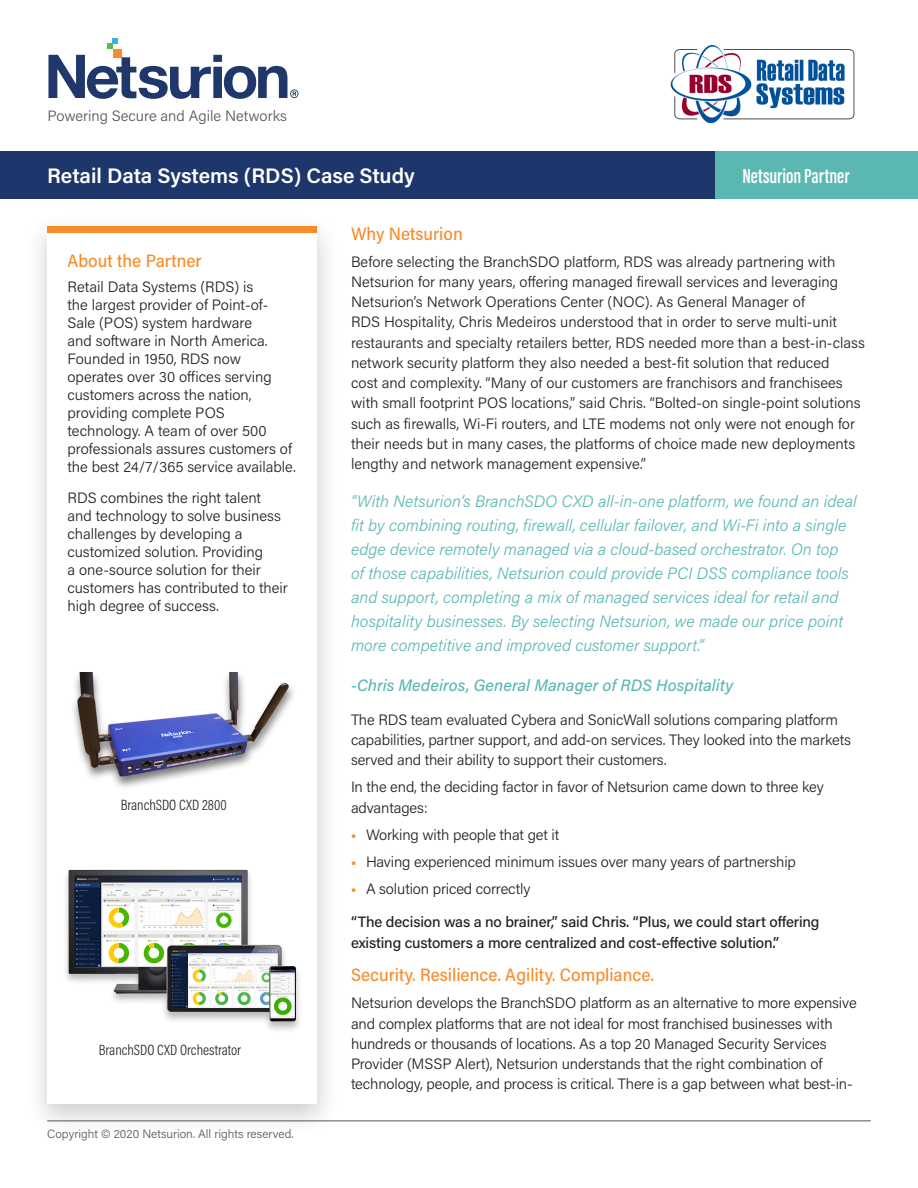
<style>
.page{position:relative;width:918px;height:1188px;background:#fff}
.page>*{position:absolute;margin:0;border:0;box-sizing:border-box;transform-origin:0 0}
.t1{font:600 21px "Acumin Pro";letter-spacing:-.005em;color:#fff}
.t2{font:600 21px "Acumin Pro Extra Cond";color:#fff}
.t3{font:500 18px "Acumin Pro Semi Cond";color:#f68c2c}
.t4{font:italic 300 16.5px/24px "Acumin Pro";color:#5ab7b2}
.t5{font:italic 500 16.5px "Acumin Pro";color:#5ab7b2}
.t6{font:300 15px/20.2px "Acumin Pro";letter-spacing:-.005em;color:#231f20}
.t7{font:500 15px/20.2px "Acumin Pro";letter-spacing:-.01em;color:#231f20}
.t8{font:300 15px "Acumin Pro Cond";color:#231f20}
.t9{font:300 15px "Acumin Pro";color:#55565a}
.t10{font:300 12px "Acumin Pro";color:#55565a}
.s1{color:#f68c2c}
</style>
<div class="page">
<div style="left:25px;top:213px;width:315px;height:923px;background:#231f20;opacity:.23"></div>
<div style="left:47px;top:226px;width:270px;height:878px;background:#fff"></div>
<div style="left:0;top:152px;width:716px;height:47px;background:#1d366c"></div>
<hr style="left:47px;top:1120px;width:824px;height:1px;background:#55565a">
<div style="left:47px;top:226px;width:270px;height:6px;background:#f68c2c"></div>
<div style="left:716px;top:152px;width:202px;height:47px;background:#5ab7b2"></div>
<div style="left:113px;top:49px;width:9px;height:8px;background:#f68c2c"></div>
<svg style="left:108px;top:38px;width:10px;height:11px"></svg>
<svg style="left:48px;top:55px;width:250px;height:44px"></svg>
<img style="left:670px;top:46px;width:185px;height:76px">
<div style="left:62px;top:868px;width:241px;height:165px;background:#231f20;opacity:.3"></div>
<img style="left:68px;top:870px;width:233px;height:153px">
<div style="left:70px;top:670px;width:227px;height:120px;background:#231f20;opacity:.6"></div>
<img style="left:74px;top:672px;width:219px;height:107px">
<p class="t9" style="left:48px;top:105px;width:241px">Powering Secure and Agile Networks</p>
<p class="t1" style="left:47px;top:161px;width:369px">Retail Data Systems (RDS) Case Study</p>
<p class="t2" style="left:742px;top:163px;width:109px">Netsurion Partner</p>
<p class="t3" style="left:351px;top:221px;width:113px">Why Netsurion</p>
<p class="t6" style="left:351px;top:251px;width:515px">Before selecting the BranchSDO platform, RDS was already partnering with Netsurion for many years, offering managed firewall services and leveraging Netsurion’s Network Operations Center (NOC). As General Manager of<br>RDS Hospitality, Chris Medeiros understood that in order to serve multi-unit restaurants and specialty retailers better, RDS needed more than a best-in-class network security platform they also needed a best-fit solution that reduced<br>cost and complexity. “Many of our customers are franchisors and franchisees with small footprint POS locations,” said Chris. “Bolted-on single-point solutions such as firewalls, Wi-Fi routers, and LTE modems not only were not enough for their needs but in many cases, the platforms of choice made new deployments lengthy and network management expensive.”</p>
<p class="t4" style="left:351px;top:488px;width:507px">“With Netsurion’s BranchSDO CXD all-in-one platform, we found an ideal fit by combining routing, firewall, cellular failover, and Wi-Fi into a single edge device remotely managed via a cloud-based orchestrator. On top<br>of those capabilities, Netsurion could provide PCI DSS compliance tools and support, completing a mix of managed services ideal for retail and hospitality businesses. By selecting Netsurion, we made our price point more competitive and improved customer support.”</p>
<p class="t5" style="left:351px;top:674px;width:384px">-Chris Medeiros, General Manager of RDS Hospitality</p>
<p class="t6" style="left:351px;top:709px;width:502px">The RDS team evaluated Cybera and SonicWall solutions comparing platform capabilities, partner support, and add-on services. They looked into the markets served and their ability to support their customers.</p>
<p class="t6" style="left:351px;top:777px;width:474px">In the end, the deciding factor in favor of Netsurion came down to three key advantages:</p>
<p class="t6" style="left:351px;top:824px;width:210px"><span class="s1">■</span> Working with people that get it</p>
<p class="t6" style="left:351px;top:851px;width:446px"><span class="s1">■</span> Having experienced minimum issues over many years of partnership</p>
<p class="t6" style="left:351px;top:878px;width:181px"><span class="s1">■</span> A solution priced correctly</p>
<p class="t7" style="left:351px;top:911px;width:470px">“The decision was a no brainer,” said Chris. “Plus, we could start offering existing customers a more centralized and cost-effective solution.”</p>
<p class="t3" style="left:351px;top:963px;width:305px">Security. Resilience. Agility. Compliance.</p>
<p class="t6" style="left:351px;top:993px;width:507px">Netsurion develops the BranchSDO platform as an alternative to more expensive and complex platforms that are not ideal for most franchised businesses with hundreds or thousands of locations. As a top 20 Managed Security Services Provider (MSSP Alert), Netsurion understands that the right combination of technology, people, and process is critical. There is a gap between what best-in-</p>
<p class="t3" style="left:68px;top:248px;width:136px">About the Partner</p>
<p class="t6" style="left:68px;top:277px;width:230px;line-height:18px">Retail Data Systems (RDS) is<br>the largest provider of Point-of-<br>Sale (POS) system hardware<br>and software in North America.<br>Founded in 1950, RDS now operates over 30 offices serving customers across the nation, providing complete POS technology. A team of over 500 professionals assures customers of the best 24/7/365 service available.</p>
<p class="t6" style="left:68px;top:489px;width:222px;line-height:18px">RDS combines the right talent and technology to solve business challenges by developing a customized solution. Providing<br>a one-source solution for their customers has contributed to their high degree of success.</p>
<p class="t8" style="left:121px;top:795px;width:107px">BranchSDO CXD 2800</p>
<p class="t8" style="left:99px;top:1040px;width:144px">BranchSDO CXD Orchestrator</p>
<p class="t10" style="left:47px;top:1126px;width:248px">Copyright © 2020 Netsurion. All rights reserved.</p>
</div>
